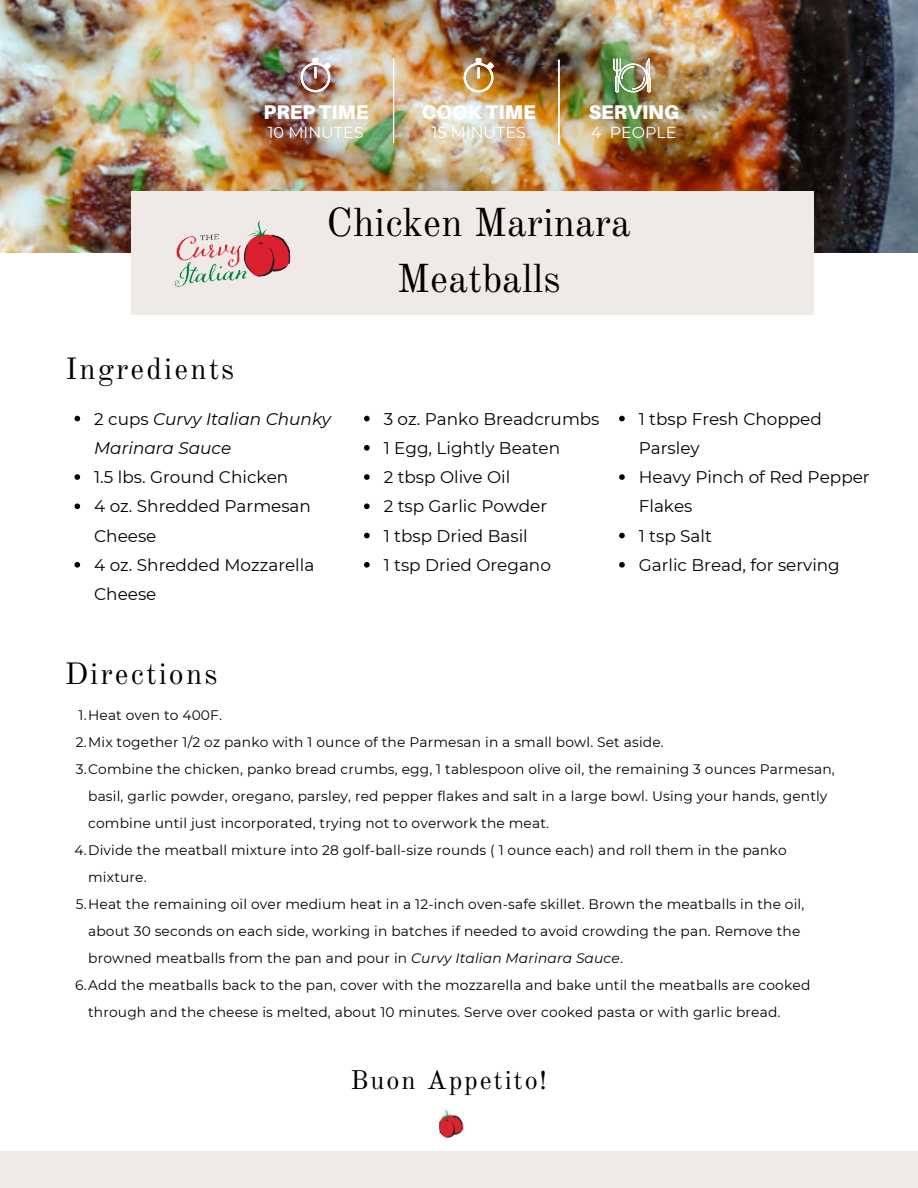
<style>
.page{position:relative;width:918px;height:1188px;background:#fff}
.page>*{position:absolute;margin:0;border:0;box-sizing:border-box;transform-origin:0 0}
.t1{font:39.6px/55.5px "Old Standard";color:#000;text-align:center}
.t2{font:30.15px "Old Standard";letter-spacing:.07em;color:#000}
.t3{font:26.4px "Old Standard";letter-spacing:.07em;color:#000}
.t4{font:900 19.8px "Aileron";color:#fff}
.t5{font:16.8px/29.2px "Montserrat";color:#000}
.t6{font:italic 16.8px/29.2px "Montserrat";color:#000}
.t7{font:15.9px "Montserrat";color:#fff}
.t8{font:13.8px/27px "Montserrat";letter-spacing:.01em;color:#000}
.s1{font-style:normal}
.s2{font-style:italic}
</style>
<div class="page">
<img style="left:0;top:0;width:918px;height:253px">
<div style="left:131px;top:191px;width:683px;height:124px;background:#efeae7"></div>
<img style="left:438px;top:1110px;width:26px;height:28px">
<div style="left:0;top:1151px;width:918px;height:37px;background:#efeae7"></div>
<img style="left:174px;top:221px;width:117px;height:66px">
<svg style="left:75px;top:416px;width:5px;height:5px"></svg>
<svg style="left:75px;top:474px;width:5px;height:6px"></svg>
<svg style="left:75px;top:503px;width:5px;height:6px"></svg>
<svg style="left:75px;top:562px;width:5px;height:6px"></svg>
<svg style="left:364px;top:416px;width:6px;height:5px"></svg>
<svg style="left:364px;top:445px;width:6px;height:6px"></svg>
<svg style="left:364px;top:474px;width:6px;height:6px"></svg>
<svg style="left:364px;top:503px;width:6px;height:6px"></svg>
<svg style="left:364px;top:533px;width:6px;height:5px"></svg>
<svg style="left:364px;top:562px;width:6px;height:6px"></svg>
<hr style="left:393px;top:59px;width:1px;height:84px;background:#fff">
<svg style="left:613px;top:58px;width:37px;height:34px"></svg>
<svg style="left:464px;top:58px;width:30px;height:34px"></svg>
<hr style="left:558px;top:60px;width:1px;height:84px;background:#fff">
<svg style="left:301px;top:58px;width:30px;height:34px"></svg>
<svg style="left:619px;top:416px;width:6px;height:5px"></svg>
<svg style="left:619px;top:474px;width:6px;height:6px"></svg>
<svg style="left:619px;top:533px;width:6px;height:5px"></svg>
<svg style="left:619px;top:562px;width:6px;height:6px"></svg>
<p class="t4" style="left:264px;top:100px;width:106px">PREP TIME</p>
<p class="t4" style="left:422px;top:100px;width:115px">COOK TIME</p>
<p class="t4" style="left:589px;top:100px;width:92px">SERVING</p>
<p class="t7" style="left:268px;top:123px;width:97px">10 MINUTES</p>
<p class="t7" style="left:432px;top:123px;width:96px">15 MINUTES</p>
<p class="t7" style="left:591px;top:123px;width:87px">4 PEOPLE</p>
<p class="t1" style="left:327px;top:195px;width:306px">Chicken Marinara<br>Meatballs</p>
<h4 class="t2" style="left:66px;top:350px;width:170px">Ingredients</h4>
<h5 class="t6" style="left:94px;top:404px;width:238px"><span class="s1">2 cups</span> Curvy Italian Chunky<br>Marinara Sauce</h5>
<p class="t5" style="left:94px;top:463px;width:196px">1.5 lbs. Ground Chicken</p>
<p class="t5" style="left:94px;top:492px;width:218px">4 oz. Shredded Parmesan<br>Cheese</p>
<p class="t5" style="left:94px;top:550px;width:222px">4 oz. Shredded Mozzarella<br>Cheese</p>
<h5 class="t2" style="left:65px;top:655px;width:154px">Directions</h5>
<p class="t5" style="left:384px;top:404px;width:217px">3 oz. Panko Breadcrumbs</p>
<h2 class="t5" style="left:384px;top:433px;width:178px">1 Egg, Lightly Beaten</h2>
<p class="t5" style="left:384px;top:463px;width:128px">2 tbsp Olive Oil</p>
<p class="t5" style="left:384px;top:492px;width:165px">2 tsp Garlic Powder</p>
<p class="t5" style="left:384px;top:521px;width:146px">1 tbsp Dried Basil</p>
<p class="t5" style="left:384px;top:550px;width:169px">1 tsp Dried Oregano</p>
<p class="t5" style="left:639px;top:404px;width:185px">1 tbsp Fresh Chopped<br>Parsley</p>
<p class="t5" style="left:639px;top:463px;width:232px">Heavy Pinch of Red Pepper<br>Flakes</p>
<p class="t5" style="left:639px;top:521px;width:75px">1 tsp Salt</p>
<p class="t5" style="left:639px;top:550px;width:203px">Garlic Bread, for serving</p>
<h4 class="t8" style="left:79px;top:701px;width:145px">1.Heat oven to 400F.</h4>
<h5 class="t8" style="left:76px;top:728px;width:590px">2.Mix together 1/2 oz panko with 1 ounce of the Parmesan in a small bowl. Set aside.</h5>
<p class="t8" style="left:88px;top:755px;width:748px;text-indent:-12px">3.Combine the chicken, panko bread crumbs, egg, 1 tablespoon olive oil, the remaining 3 ounces Parmesan, basil, garlic powder, oregano, parsley, red pepper flakes and salt in a large bowl. Using your hands, gently combine until just incorporated, trying not to overwork the meat.</p>
<p class="t8" style="left:88px;top:836px;width:700px;text-indent:-14px">4.Divide the meatball mixture into 28 golf-ball-size rounds ( 1 ounce each) and roll them in the panko mixture.</p>
<p class="t8" style="left:88px;top:890px;width:718px;text-indent:-12px">5.Heat the remaining oil over medium heat in a 12-inch oven-safe skillet. Brown the meatballs in the oil, about 30 seconds on each side, working in batches if needed to avoid crowding the pan. Remove the browned meatballs from the pan and pour in <span class="s2">Curvy Italian Marinara Sauce</span>.</p>
<h4 class="t8" style="left:88px;top:971px;width:724px;text-indent:-13px">6.Add the meatballs back to the pan, cover with the mozzarella and bake until the meatballs are cooked through and the cheese is melted, about 10 minutes. Serve over cooked pasta or with garlic bread.</h4>
<h1 class="t3" style="left:351px;top:1063px;width:198px">Buon Appetito!</h1>
</div>
